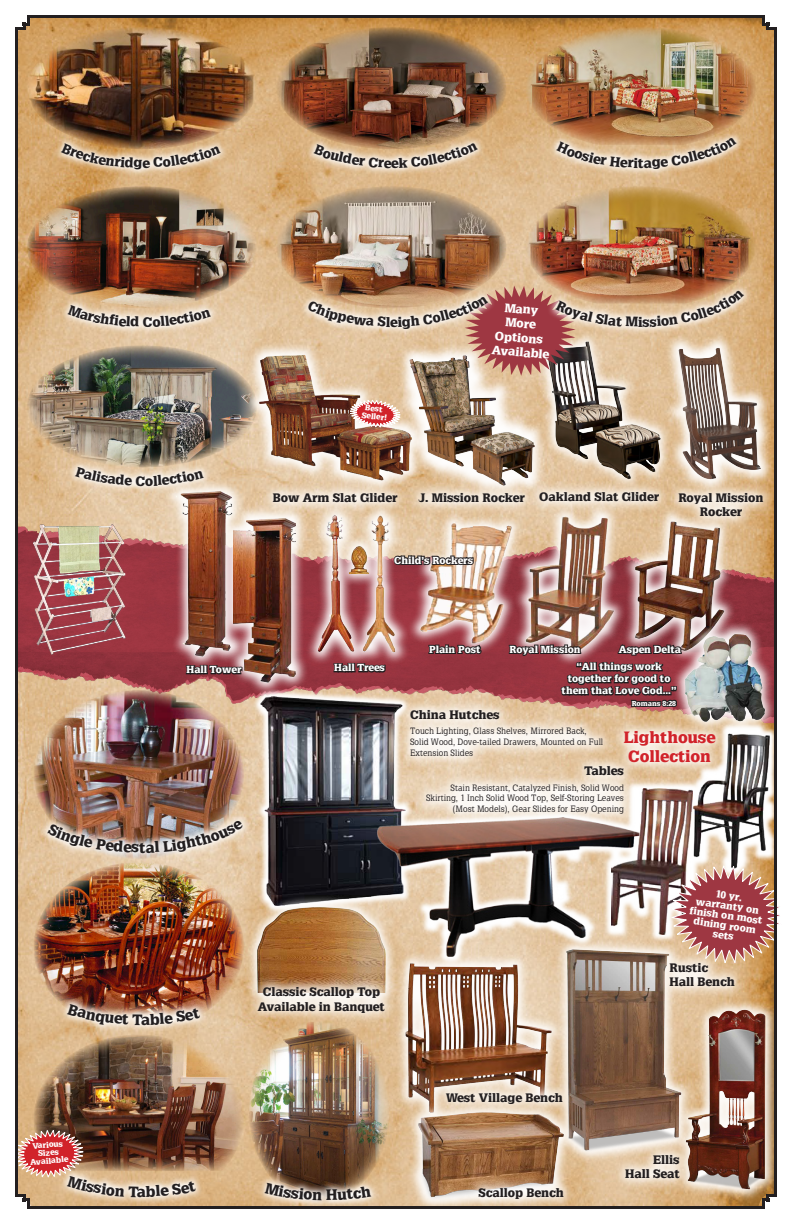
<style>
.page{position:relative;width:792px;height:1224px;background:#fff}
.page>*{position:absolute;margin:0;border:0;box-sizing:border-box;transform-origin:0 0}
.t1{font:900 16px/19.2px "Latinia";color:#d1232a}
.t2{font:900 14.8px "Latinia";color:#231f20}
.t3{font:900 13.4px "Latinia";color:#231f20}
.t4{font:900 12px/14.4px "Latinia";color:#231f20;text-align:center}
.t5{font:900 12px/14.4px "Latinia";color:#fff}
.t6{font:900 10px/10px "Latinia";color:#fff;text-align:center}
.t7{font:9px/10.8px "Latinia";color:#231f20;scale:.9 1}
.t8{font:900 8px/8px "Latinia";color:#fff;text-align:center}
.t9{font:900 7px "Latinia";color:#fff}
</style>
<div class="page">
<img style="left:15px;top:15px;width:763px;height:1194px">
<svg style="left:61px;top:143px;width:160px;height:27px;background:#e1c7a7"></svg>
<svg style="left:314px;top:142px;width:164px;height:26px;background:#e4cdb2"></svg>
<svg style="left:556px;top:142px;width:82px;height:26px"></svg>
<svg style="left:644px;top:137px;width:93px;height:33px;background:#e2c5a4"></svg>
<svg style="left:68px;top:305px;width:143px;height:22px"></svg>
<svg style="left:75px;top:467px;width:57px;height:19px"></svg>
<svg style="left:145px;top:470px;width:59px;height:16px"></svg>
<img style="left:47px;top:820px;width:197px;height:33px">
<svg style="left:15px;top:1129px;width:123px;height:68px;background:#af7765"></svg>
<svg style="left:146px;top:1181px;width:50px;height:16px"></svg>
<svg style="left:67px;top:1004px;width:133px;height:21px"></svg>
<svg style="left:265px;top:1182px;width:106px;height:18px"></svg>
<svg style="left:307px;top:301px;width:83px;height:26px"></svg>
<svg style="left:398px;top:286px;width:346px;height:90px;background:#cca38d"></svg>
<p class="t8" style="left:32px;top:1142px;width:32px;rotate:-5deg">Various<br>Sizes</p>
<p class="t8" style="left:30px;top:1158px;width:40px;rotate:-5deg">Available</p>
<p class="t3" style="left:638px;top:155px;width:8px">t</p>
<p class="t3" style="left:135px;top:473px;width:11px">C</p>
<p class="t2" style="left:137px;top:1183px;width:11px">a</p>
<p class="t5" style="left:505px;top:300px;width:35px;rotate:5deg">Many<br>More</p>
<p class="t5" style="left:494px;top:328px;width:59px;rotate:5deg">Options<br>Available</p>
<p class="t3" style="left:390px;top:314px;width:9px">e</p>
<p class="t3" style="left:638px;top:314px;width:6px">i</p>
<p class="t8" style="left:363px;top:403px;width:27px;rotate:7deg">Best<br>Seller!</p>
<p class="t4" style="left:273px;top:491px;width:126px">Bow Arm Slat Glider</p>
<p class="t4" style="left:418px;top:491px;width:108px">J. Mission Rocker</p>
<p class="t4" style="left:539px;top:490px;width:121px">Oakland Slat Glider</p>
<p class="t6" style="left:394px;top:555px;width:80px">Child’s Rockers</p>
<p class="t4" style="left:678px;top:491px;width:87px">Royal Mission<br>Rocker</p>
<p class="t6" style="left:187px;top:665px;width:56px">Hall Tower</p>
<p class="t6" style="left:334px;top:663px;width:52px">Hall Trees</p>
<p class="t6" style="left:429px;top:644px;width:53px">Plain Post</p>
<p class="t6" style="left:510px;top:644px;width:72px">Royal Mission</p>
<p class="t6" style="left:619px;top:644px;width:64px">Aspen Delta</p>
<p class="t6" style="left:562px;top:661px;width:117px;line-height:12px">“All things work together for good to them that Love God...”</p>
<p class="t9" style="left:632px;top:699px;width:46px">Romans 8:28</p>
<p class="t4" style="left:410px;top:707px;width:91px">China Hutches</p>
<p class="t7" style="left:410px;top:725px;width:216px">Touch Lighting, Glass Shelves, Mirrored Back,<br>Solid Wood, Dove-tailed Drawers, Mounted on Full<br>Extension Slides</p>
<p class="t1" style="left:624px;top:728px;width:93px">Lighthouse<br>Collection</p>
<p class="t4" style="left:585px;top:764px;width:41px">Tables</p>
<p class="t7" style="left:426px;top:782px;width:221px;text-align:right">Stain Resistant, Catalyzed Finish, Solid Wood<br>Skirting, 1 Inch Solid Wood Top, Self-Storing Leaves (Most Models), Gear Slides for Easy Opening</p>
<p class="t4" style="left:263px;top:985px;width:119px">Classic Scallop Top</p>
<p class="t4" style="left:258px;top:999px;width:129px">Available in Banquet</p>
<p class="t6" style="left:693px;top:885px;width:75px;rotate:8deg">10 yr. warranty on finish on most dining room sets</p>
<p class="t4" style="left:670px;top:960px;width:40px">Rustic</p>
<p class="t4" style="left:670px;top:975px;width:67px">Hall Bench</p>
<p class="t4" style="left:446px;top:1090px;width:118px">West Village Bench</p>
<p class="t4" style="left:479px;top:1186px;width:87px">Scallop Bench</p>
<p class="t4" style="left:653px;top:1152px;width:28px">Ellis</p>
<p class="t4" style="left:625px;top:1166px;width:56px">Hall Seat</p>
</div>
